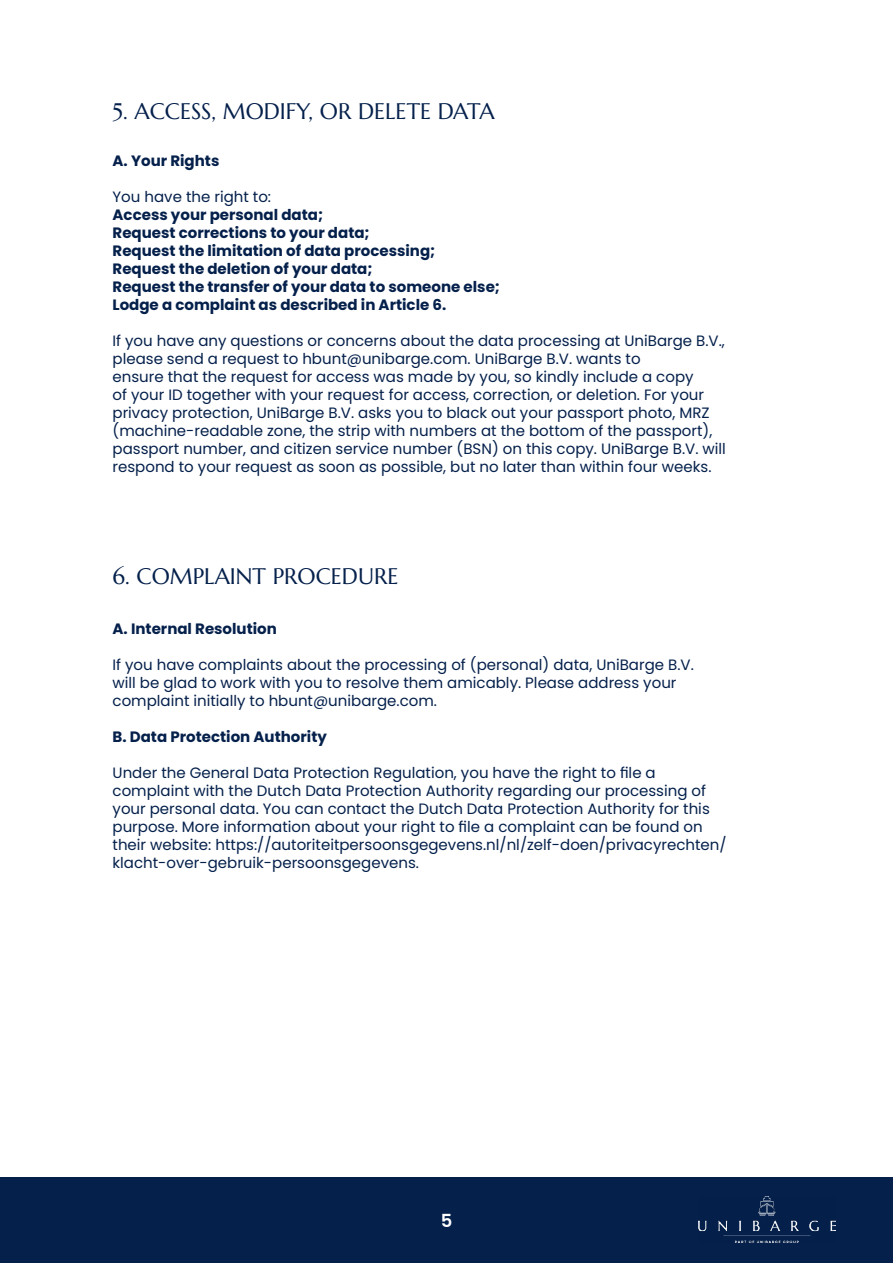
<style>
.page{position:relative;width:893px;height:1263px;background:#fff}
.page>*{position:absolute;margin:0;border:0;box-sizing:border-box;transform-origin:0 0}
.t1{font:22.5px "Marcellus";color:#04204b}
.t2{font:600 18px "Poppins";color:#fff}
.t3{font:15px/18px "Poppins";color:#04204b}
.t4{font:700 15px/18px "Poppins";color:#04204b}
</style>
<div class="page">
<div style="left:0;top:1178px;width:892px;height:85px;background:#04204b"></div>
<img style="left:698px;top:1196px;width:138px;height:46px">
<h1 class="t1" style="left:112px;top:98px;width:384px">5. ACCESS, MODIFY, OR DELETE DATA</h1>
<p class="t4" style="left:112px;top:152px;width:108px">A. Your Rights</p>
<p class="t3" style="left:112px;top:188px;width:160px">You have the right to:</p>
<p class="t4" style="left:112px;top:206px;width:389px">Access your personal data;<br>Request corrections to your data;<br>Request the limitation of data processing; Request the deletion of your data;<br>Request the transfer of your data to someone else; Lodge a complaint as described in Article 6.</p>
<p class="t3" style="left:112px;top:332px;width:615px">If you have any questions or concerns about the data processing at UniBarge B.V., please send a request to hbunt@unibarge.com. UniBarge B.V. wants to<br>ensure that the request for access was made by you, so kindly include a copy<br>of your ID together with your request for access, correction, or deletion. For your privacy protection, UniBarge B.V. asks you to black out your passport photo, MRZ (machine-readable zone, the strip with numbers at the bottom of the passport), passport number, and citizen service number (BSN) on this copy. UniBarge B.V. will respond to your request as soon as possible, but no later than within four weeks.</p>
<h1 class="t1" style="left:112px;top:563px;width:287px">6. COMPLAINT PROCEDURE</h1>
<p class="t4" style="left:112px;top:620px;width:166px">A. Internal Resolution</p>
<p class="t3" style="left:112px;top:656px;width:582px">If you have complaints about the processing of (personal) data, UniBarge B.V. will be glad to work with you to resolve them amicably. Please address your complaint initially to hbunt@unibarge.com.</p>
<p class="t4" style="left:112px;top:728px;width:216px">B. Data Protection Authority</p>
<p class="t3" style="left:112px;top:764px;width:615px">Under the General Data Protection Regulation, you have the right to file a complaint with the Dutch Data Protection Authority regarding our processing of your personal data. You can contact the Dutch Data Protection Authority for this purpose. More information about your right to file a complaint can be found on their website: https://autoriteitpersoonsgegevens.nl/nl/zelf-doen/privacyrechten/ klacht-over-gebruik-persoonsgegevens.</p>
<p class="t2" style="left:440px;top:1210px;width:13px">5</p>
</div>
